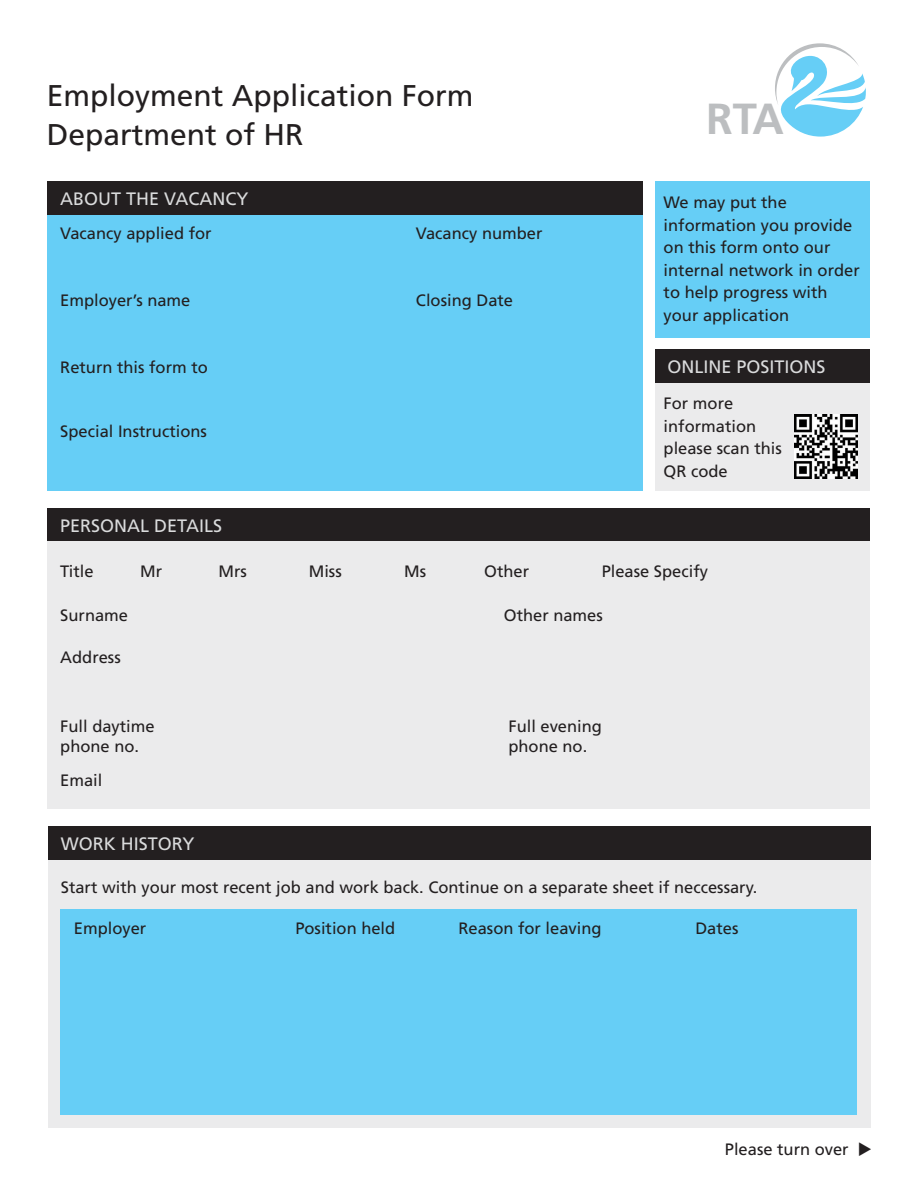
<style>
.page{position:relative;width:918px;height:1188px;background:#fff}
.page>*{position:absolute;margin:0;border:0;box-sizing:border-box;transform-origin:0 0}
.t1{font:700 43.5px "Frutiger LT Std";color:#bcbec0}
.t2{font:30px/39px "Frutiger LT Std";color:#231f20}
.t3{font:18px "Frutiger LT Std";color:#dadbdc}
.t4{font:16.5px/22.5px "Frutiger LT Std";color:#231f20}
</style>
<div class="page">
<div style="left:655px;top:383px;width:215px;height:108px;background:#ebebec"></div>
<div style="left:48px;top:182px;width:595px;height:33px;background:#231f20"></div>
<div style="left:48px;top:215px;width:595px;height:276px;background:#66cef6"></div>
<div style="left:655px;top:182px;width:215px;height:156px;background:#66cef6"></div>
<img style="left:794px;top:415px;width:64px;height:63px">
<div style="left:655px;top:350px;width:215px;height:33px;background:#231f20"></div>
<div style="left:48px;top:508px;width:822px;height:34px;background:#231f20"></div>
<div style="left:48px;top:542px;width:822px;height:267px;background:#ebebec"></div>
<div style="left:48px;top:827px;width:822px;height:33px;background:#231f20"></div>
<div style="left:48px;top:860px;width:822px;height:267px;background:#ebebec"></div>
<div style="left:60px;top:909px;width:797px;height:205px;background:#66cef6"></div>
<svg style="left:775px;top:43px;width:91px;height:94px"></svg>
<h2 class="t2" style="left:47px;top:77px;width:428px">Employment Application Form<br>Department of HR</h2>
<p class="t3" style="left:60px;top:188px;width:190px">ABOUT THE VACANCY</p>
<p class="t4" style="left:60px;top:222px;width:153px">Vacancy applied for</p>
<p class="t4" style="left:60px;top:289px;width:132px">Employer’s name</p>
<p class="t4" style="left:60px;top:356px;width:149px">Return this form to</p>
<p class="t4" style="left:60px;top:420px;width:148px">Special Instructions</p>
<p class="t4" style="left:416px;top:222px;width:128px">Vacancy number</p>
<p class="t4" style="left:416px;top:289px;width:99px">Closing Date</p>
<h1 class="t1" style="left:706px;top:93px;width:79px">RTA</h1>
<p class="t4" style="left:664px;top:191px;width:198px">We may put the information you provide on this form onto our internal network in order to help progress with your application</p>
<p class="t3" style="left:668px;top:356px;width:160px">ONLINE POSITIONS</p>
<p class="t4" style="left:664px;top:392px;width:120px">For more information please scan this<br>QR code</p>
<p class="t3" style="left:60px;top:515px;width:164px">PERSONAL DETAILS</p>
<p class="t4" style="left:60px;top:561px;width:35px">Title</p>
<p class="t4" style="left:140px;top:561px;width:23px">Mr</p>
<p class="t4" style="left:219px;top:561px;width:30px">Mrs</p>
<p class="t4" style="left:309px;top:561px;width:34px">Miss</p>
<p class="t4" style="left:404px;top:561px;width:23px">Ms</p>
<p class="t4" style="left:484px;top:561px;width:46px">Other</p>
<p class="t4" style="left:602px;top:561px;width:108px">Please Specify</p>
<p class="t4" style="left:60px;top:604px;width:69px">Surname</p>
<p class="t4" style="left:504px;top:604px;width:101px">Other names</p>
<p class="t4" style="left:60px;top:646px;width:62px">Address</p>
<p class="t4" style="left:60px;top:717px;width:96px;line-height:19.8px">Full daytime phone no.</p>
<p class="t4" style="left:508px;top:717px;width:95px;line-height:19.8px">Full evening phone no.</p>
<p class="t4" style="left:60px;top:769px;width:44px">Email</p>
<p class="t3" style="left:61px;top:833px;width:135px">WORK HISTORY</p>
<p class="t4" style="left:61px;top:876px;width:698px">Start with your most recent job and work back. Continue on a separate sheet if neccessary.</p>
<p class="t4" style="left:695px;top:917px;width:45px">Dates</p>
<p class="t4" style="left:74px;top:917px;width:74px">Employer</p>
<p class="t4" style="left:295px;top:917px;width:101px">Position held</p>
<p class="t4" style="left:459px;top:917px;width:145px">Reason for leaving</p>
<p class="t4" style="left:725px;top:1138px;width:149px">Please turn over ◆</p>
</div>
